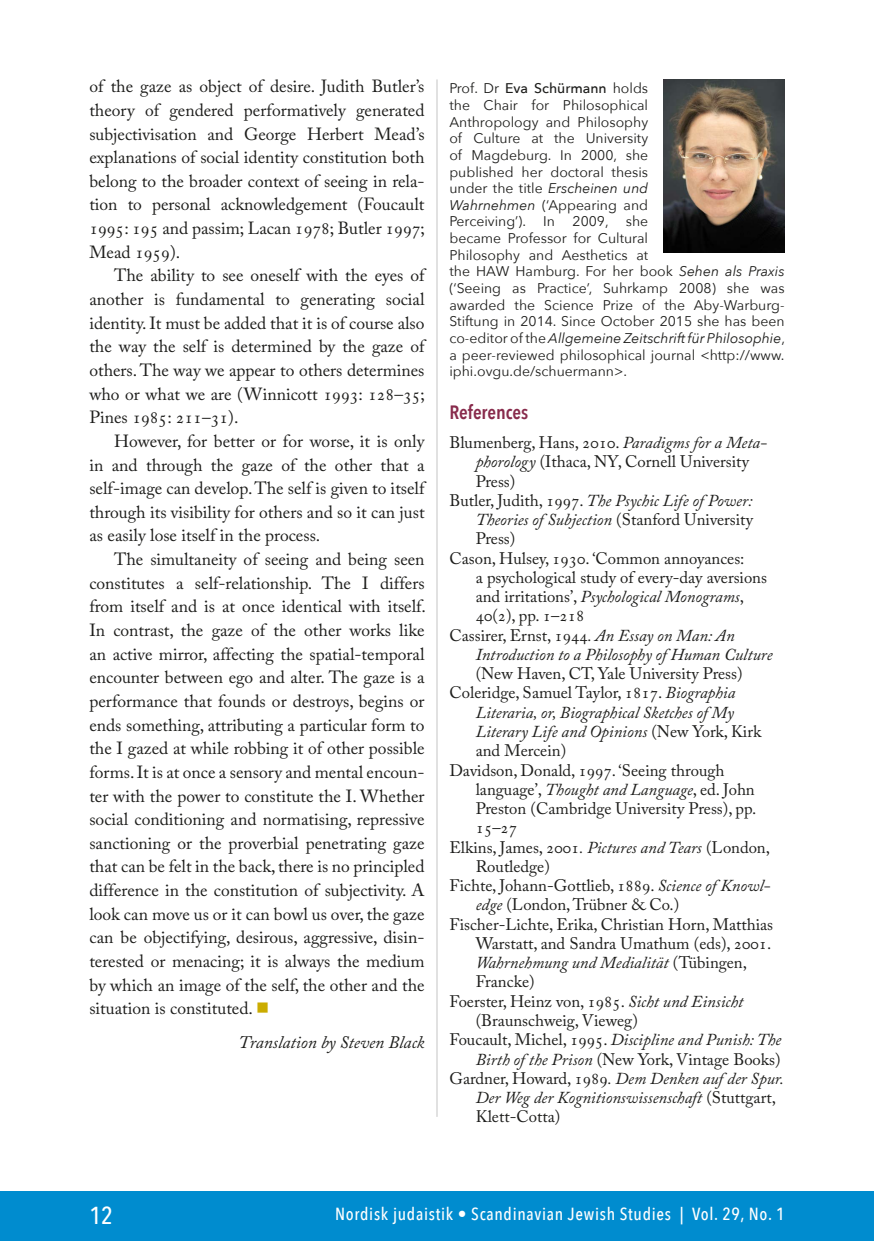
<style>
.page{position:relative;width:874px;height:1241px;background:#fff}
.page>*{position:absolute;margin:0;border:0;box-sizing:border-box;transform-origin:0 0}
.t1{font:500 24.5px "Avenir Next Condensed";color:#fff}
.t2{font:600 19.25px "Avenir Next Condensed";color:#882b4c}
.t3{font:17.5px/23.6px "Adobe Caslon Pro";color:#1d1d1b;text-align:justify}
.t4{font:500 17.5px "Avenir Next Condensed";letter-spacing:.04em;color:#fff}
.t5{font:italic 17.5px "Adobe Caslon Pro";color:#1d1d1b}
.t6{font:16.62px "Adobe Caslon Pro";color:#1d1d1b}
.t7{font:italic 16.62px "Adobe Caslon Pro";color:#1d1d1b}
.t8{font:14px/16.6px "Avenir Next";color:#1d1d1b}
.s1{color:#cbac00}
.s2{font-weight:500}
.s3{font-style:italic}
.s4{font-style:normal}
</style>
<div class="page">
<div style="left:0;top:1191px;width:873px;height:49px;background:#008ccf"></div>
<hr style="left:436px;top:79px;width:1px;height:1037px;background:#d0d0d0">
<img style="left:663px;top:79px;width:121px;height:174px">
<p class="t3" style="left:89px;top:74px;width:337px">of the gaze as object of desire. Judith Butler’s theory of gendered performatively generated subjectivisation and George Herbert Mead’s explanations of social identity constitution both belong to the broader context of seeing in rela&shy;tion to personal acknowledgement (Foucault 1995: 195 and passim; Lacan 1978; Butler 1997; Mead 1959).</p>
<p class="t3" style="left:89px;top:263px;width:337px;text-indent:25px">The ability to see oneself with the eyes of another is fundamental to generating social identity. It must be added that it is of course also the way the self is determined by the gaze of others. The way we appear to others determines who or what we are (Winnicott 1993: 128–35; Pines 1985: 211–31).</p>
<p class="t3" style="left:89px;top:429px;width:336px;text-indent:25px">However, for better or for worse, it is only in and through the gaze of the other that a self-image can develop. The self is given to itself through its visibility for others and so it can just as easily lose itself in the process.</p>
<p class="t3" style="left:89px;top:547px;width:338px;text-indent:25px">The simultaneity of seeing and being seen constitutes a self-relationship. The I differs from itself and is at once identical with itself.<br>In contrast, the gaze of the other works like an active mirror, affecting the spatial-temporal encounter between ego and alter. The gaze is a performance that founds or destroys, begins or ends something, attributing a particular form to the I gazed at while robbing it of other possible forms. It is at once a sensory and mental encoun&shy;ter with the power to constitute the I. Whether social conditioning and normatising, repressive sanctioning or the proverbial penetrating gaze that can be felt in the back, there is no principled difference in the constitution of subjectivity. A look can move us or it can bowl us over, the gaze can be objectifying, desirous, aggressive, disin&shy;terested or menacing; it is always the medium by which an image of the self, the other and the situation is constituted. <span class="s1">■</span></p>
<p class="t5" style="left:238px;top:1031px;width:187px">Translation by Steven Black</p>
<p class="t8" style="left:449px;top:80px;width:337px">Prof. Dr <span class="s2">Eva Schürmann</span> holds<br>the Chair for Philosophical<br>Anthropology and Philosophy<br>of Culture at the University<br>of Magdeburg. In 2000, she<br>published her doctoral thesis<br>under the title <span class="s3">Erscheinen und<br>Wahrnehmen</span> (‘Appearing and<br>Perceiving’). In 2009, she<br>became Professor for Cultural<br>Philosophy and Aesthetics at<br>the HAW Hamburg. For her book <span class="s3">Sehen als Praxis </span>(‘Seeing as Practice’, Suhrkamp 2008) she was awarded the Science Prize of the Aby-Warburg-Stiftung in 2014. Since October 2015 she has been co-editor of the <span class="s3">Allgemeine Zeitschrift für Philosophie</span>, a peer-reviewed philosophical journal &lt;http://www. iphi.ovgu.de/schuermann&gt;.</p>
<p class="t2" style="left:449px;top:395px;width:80px">References</p>
<p class="t6" style="left:449px;top:432px;width:317px">Blumenberg, Hans, 2010. <span class="s3">Paradigms for a Meta-</span></p>
<p class="t6" style="left:475px;top:452px;width:275px"><span class="s3">phorology</span> (Ithaca, NY, Cornell University</p>
<p class="t6" style="left:475px;top:471px;width:41px">Press)</p>
<p class="t7" style="left:449px;top:490px;width:304px"><span class="s4">Butler, Judith, 1997.</span> The Psychic Life of Power:</p>
<p class="t7" style="left:475px;top:509px;width:279px">Theories of Subjection <span class="s4">(Stanford University</span></p>
<p class="t6" style="left:475px;top:529px;width:41px">Press)</p>
<p class="t6" style="left:449px;top:548px;width:296px">Cason, Hulsey, 1930. ‘Common annoyances:</p>
<p class="t6" style="left:475px;top:567px;width:293px">a psychological study of every-day aversions</p>
<p class="t7" style="left:475px;top:586px;width:270px"><span class="s4">and irritations’,</span> Psychological Monograms<span class="s4">,</span></p>
<p class="t6" style="left:475px;top:606px;width:110px">40(2), pp. 1–218</p>
<p class="t6" style="left:449px;top:625px;width:287px">Cassirer, Ernst, 1944<span class="s3">. An Essay on Man: An</span></p>
<p class="t7" style="left:475px;top:644px;width:298px">Introduction to a Philosophy of Human Culture</p>
<p class="t6" style="left:475px;top:663px;width:268px">(New Haven, CT, Yale University Press)</p>
<p class="t6" style="left:449px;top:683px;width:287px">Coleridge, Samuel Taylor, 1817. <span class="s3">Biographia</span></p>
<p class="t7" style="left:475px;top:702px;width:260px">Literaria, or, Biographical Sketches of My</p>
<p class="t7" style="left:475px;top:721px;width:287px">Literary Life and Opinions <span class="s4">(New York, Kirk</span></p>
<p class="t6" style="left:475px;top:740px;width:92px">and Mercein)</p>
<p class="t6" style="left:449px;top:760px;width:276px">Davidson, Donald, 1997. ‘Seeing through</p>
<p class="t6" style="left:475px;top:779px;width:280px">language’, <span class="s3">Thought and Language</span>, ed. John</p>
<p class="t6" style="left:475px;top:798px;width:282px">Preston (Cambridge University Press), pp.</p>
<p class="t6" style="left:475px;top:817px;width:43px">15–27</p>
<p class="t6" style="left:449px;top:837px;width:322px">Elkins, James, 2001<span class="s3">. Pictures and Tears</span> (London,</p>
<p class="t6" style="left:475px;top:856px;width:76px">Routledge)</p>
<p class="t6" style="left:449px;top:875px;width:321px">Fichte, Johann-Gottlieb, 1889. <span class="s3">Science of Knowl-</span></p>
<p class="t6" style="left:475px;top:894px;width:205px"><span class="s3">edge</span> (London, Trübner &amp; Co.)</p>
<p class="t6" style="left:449px;top:914px;width:325px">Fischer-Lichte, Erika, Christian Horn, Matthias</p>
<p class="t6" style="left:475px;top:933px;width:297px">Warstatt, and Sandra Umathum (eds), 2001.</p>
<p class="t7" style="left:475px;top:952px;width:273px">Wahrnehmung und Medialität <span class="s4">(Tübingen,</span></p>
<p class="t6" style="left:475px;top:971px;width:60px">Francke)</p>
<p class="t6" style="left:449px;top:991px;width:295px">Foerster, Heinz von, 1985. <span class="s3">Sicht und Einsicht</span></p>
<p class="t6" style="left:475px;top:1010px;width:163px">(Braunschweig, Vieweg)</p>
<p class="t7" style="left:449px;top:1029px;width:333px"><span class="s4">Foucault, Michel, 1995.</span> Discipline and Punish: The</p>
<p class="t6" style="left:475px;top:1048px;width:306px"><span class="s3">Birth of the Prison</span> (New York, Vintage Books)</p>
<p class="t7" style="left:449px;top:1068px;width:336px"><span class="s4">Gardner, Howard, 1989</span>. Dem Denken auf der Spur.</p>
<p class="t7" style="left:475px;top:1087px;width:302px">Der Weg der Kognitionswissenschaft <span class="s4">(Stuttgart,</span></p>
<p class="t6" style="left:475px;top:1106px;width:86px">Klett-Cotta)</p>
<h1 class="t1" style="left:89px;top:1200px;width:25px">12</h1>
<p class="t4" style="left:335px;top:1202px;width:450px">Nordisk judaistik • Scandinavian Jewish Studies | Vol. 29, No. 1</p>
</div>
